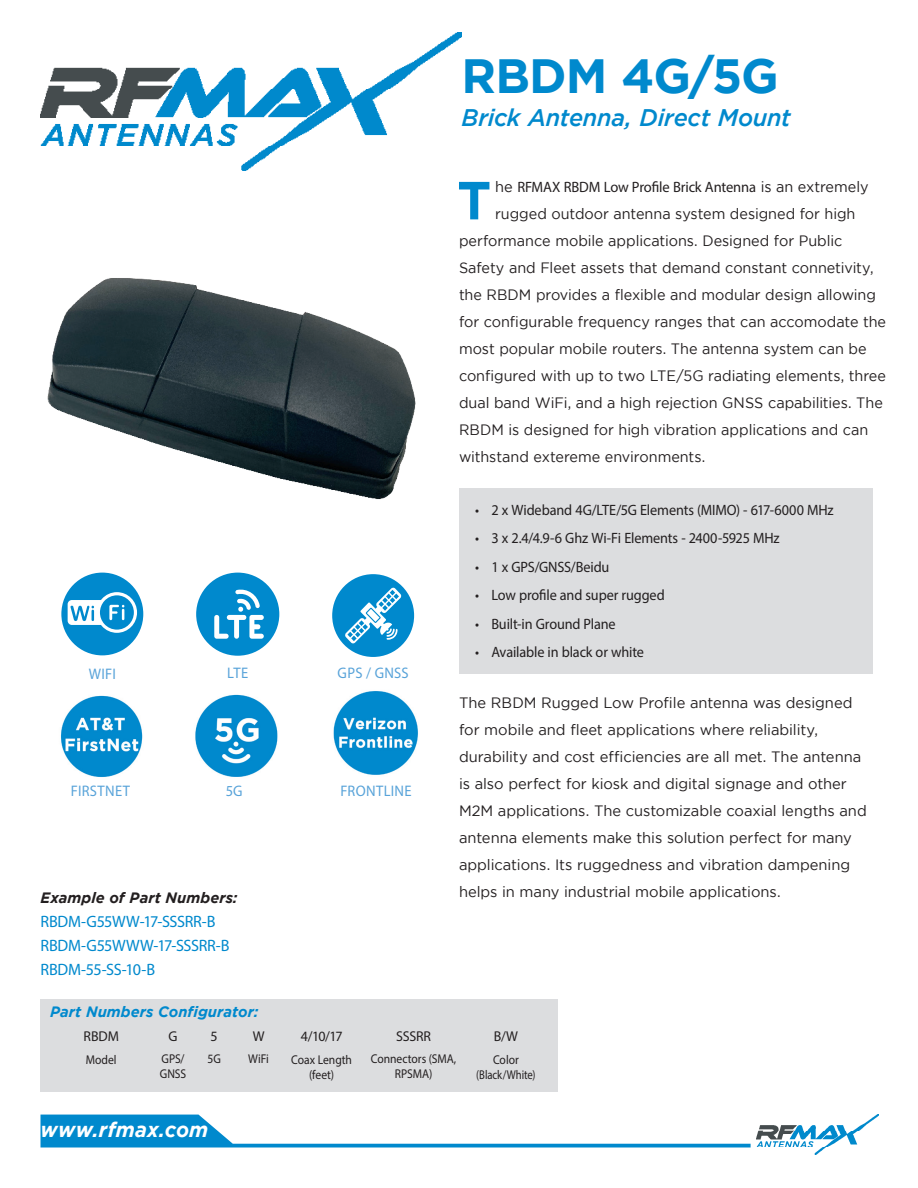
<style>
.page{position:relative;width:918px;height:1188px;background:#fff}
.page>*{position:absolute;margin:0;border:0;box-sizing:border-box;transform-origin:0 0}
.Body_text{font:700 53.55px "Gotham";color:#0089cd}
.t1{font:700 48px "Gotham";letter-spacing:-.02em;color:#0089cd}
.t2{font:italic 500 24px "Gotham";letter-spacing:-.01em;color:#0089cd}
.t3{font:italic 700 21px "Gotham";letter-spacing:.005em;color:#fff;scale:.96 1}
.t4{font:16.5px "Myriad Pro";letter-spacing:-.02em;color:#0089cd}
.t5{font:15.3px "Myriad Pro";letter-spacing:.02em;color:#58a3d9;scale:.95 1}
.Body_text-2{font:15px "Gotham";color:#231f20;scale:.96 1}
.Body_text-3{font:15px/27px "Gotham";color:#231f20}
.Bullets{font:15px "Myriad Pro";letter-spacing:-.01em;color:#231f20;scale:.95 1}
.Body_text-4{font:15px "Myriad Pro";letter-spacing:-.01em;color:#231f20}
.t6{font:italic 700 15px "Gotham";letter-spacing:.005em;color:#0089cd}
.t7{font:italic 700 15px "Gotham";letter-spacing:.005em;color:#231f20}
.t8{font:14.25px "Myriad Pro";letter-spacing:-.015em;color:#231f20}
.t9{font:12.75px/15px "Myriad Pro";color:#231f20;text-align:center;scale:.91 1}
.s1{font-family:"Gotham"}
</style>
<div class="page">
<div style="left:459px;top:488px;width:414px;height:186px;background:#dcdddf"></div>
<img style="left:40px;top:32px;width:421px;height:138px">
<img style="left:757px;top:1115px;width:122px;height:39px">
<svg style="left:40px;top:1115px;width:711px;height:33px"></svg>
<div style="left:61px;top:573px;width:82px;height:82px;background:#0089cd;border-radius:50%"></div>
<svg style="left:68px;top:592px;width:69px;height:41px"></svg>
<div style="left:332px;top:574px;width:82px;height:83px;background:#0089cd;border-radius:50%"></div>
<svg style="left:345px;top:587px;width:56px;height:57px"></svg>
<div style="left:196px;top:573px;width:83px;height:83px;background:#0089cd;border-radius:50%"></div>
<svg style="left:214px;top:589px;width:50px;height:50px"></svg>
<img style="left:47px;top:278px;width:369px;height:221px">
<div style="left:41px;top:999px;width:517px;height:93px;background:#dcdddf"></div>
<img style="left:195px;top:694px;width:83px;height:83px">
<img style="left:61px;top:695px;width:82px;height:82px">
<img style="left:333px;top:691px;width:85px;height:84px">
<p class="t1" style="left:461px;top:49px;width:319px">RBDM 4G/5G</p>
<p class="t2" style="left:461px;top:104px;width:331px">Brick Antenna, Direct Mount</p>
<p class="t5" style="left:89px;top:664px;width:30px">WIFI</p>
<p class="t5" style="left:227px;top:664px;width:24px">LTE</p>
<p class="t5" style="left:338px;top:664px;width:76px">GPS / GNSS</p>
<p class="t5" style="left:71px;top:781px;width:64px">FIRSTNET</p>
<p class="t5" style="left:226px;top:781px;width:19px">5G</p>
<p class="t5" style="left:341px;top:781px;width:76px">FRONTLINE</p>
<p class="t7" style="left:40px;top:889px;width:199px">Example of Part Numbers:</p>
<p class="t4" style="left:40px;top:911px;width:177px">RBDM-G55WW-17-SSSRR-B</p>
<p class="t4" style="left:40px;top:935px;width:191px">RBDM-G55WWW-17-SSSRR-B</p>
<p class="t4" style="left:40px;top:959px;width:116px">RBDM-55-SS-10-B</p>
<p class="Body_text" style="left:457px;top:169px;width:36px">T</p>
<p class="Body_text-4" style="left:495px;top:178px;width:375px"><span class="s1">he</span> RFMAX RBDM Low Profile Brick Antenna <span class="s1">is an extremely</span></p>
<p class="Body_text-2" style="left:495px;top:206px;width:377px">rugged outdoor antenna system designed for high</p>
<p class="Body_text-2" style="left:459px;top:233px;width:401px">performance mobile applications. Designed for Public</p>
<p class="Body_text-2" style="left:459px;top:260px;width:433px">Safety and Fleet assets that demand constant connetivity,</p>
<p class="Body_text-2" style="left:459px;top:287px;width:436px">the RBDM provides a flexible and modular design allowing</p>
<p class="Body_text-2" style="left:459px;top:314px;width:446px">for configurable frequency ranges that can accomodate the</p>
<p class="Body_text-2" style="left:459px;top:341px;width:426px">most popular mobile routers. The antenna system can be</p>
<p class="Body_text-2" style="left:459px;top:368px;width:446px">configured with up to two LTE/5G radiating elements, three</p>
<p class="Body_text-2" style="left:459px;top:395px;width:443px">dual band WiFi, and a high rejection GNSS capabilities. The</p>
<p class="Body_text-2" style="left:459px;top:422px;width:428px">RBDM is designed for high vibration applications and can</p>
<p class="Body_text-2" style="left:459px;top:449px;width:258px">withstand extereme environments.</p>
<p class="Bullets" style="left:475px;top:501px;width:379px">• 2 x Wideband 4G/LTE/5G Elements (MIMO) - 617-6000 MHz</p>
<p class="Bullets" style="left:475px;top:529px;width:322px">• 3 x 2.4/4.9-6 Ghz Wi-Fi Elements - 2400-5925 MHz</p>
<p class="Bullets" style="left:475px;top:558px;width:143px">• 1 x GPS/GNSS/Beidu</p>
<p class="Bullets" style="left:475px;top:586px;width:201px">• Low profile and super rugged</p>
<p class="Bullets" style="left:475px;top:615px;width:149px">• Built-in Ground Plane</p>
<p class="Bullets" style="left:475px;top:643px;width:179px">• Available in black or white</p>
<p class="Body_text-3" style="left:459px;top:689px;width:409px">The RBDM Rugged Low Profile antenna was designed for mobile and fleet applications where reliability, durability and cost efficiencies are all met. The antenna is also perfect for kiosk and digital signage and other M2M applications. The customizable coaxial lengths and antenna elements make this solution perfect for many applications. Its ruggedness and vibration dampening helps in many industrial mobile applications.</p>
<p class="t6" style="left:50px;top:1003px;width:210px">Part Numbers Configurator:</p>
<p class="t8" style="left:84px;top:1027px;width:37px">RBDM</p>
<p class="t8" style="left:169px;top:1027px;width:11px">G</p>
<p class="t8" style="left:211px;top:1027px;width:9px">5</p>
<p class="t8" style="left:253px;top:1027px;width:13px">W</p>
<p class="t8" style="left:301px;top:1027px;width:43px">4/10/17</p>
<p class="t8" style="left:396px;top:1028px;width:36px">SSSRR</p>
<p class="t8" style="left:494px;top:1027px;width:26px">B/W</p>
<p class="t9" style="left:86px;top:1052px;width:35px">Model</p>
<p class="t9" style="left:160px;top:1051px;width:30px;text-align:left">GPS/<br>GNSS</p>
<p class="t9" style="left:208px;top:1051px;width:16px">5G</p>
<p class="t9" style="left:248px;top:1051px;width:24px">WiFi</p>
<p class="t9" style="left:291px;top:1052px;width:68px">Coax Length (feet)</p>
<p class="t9" style="left:371px;top:1051px;width:95px">Connectors (SMA,<br>RPSMA)</p>
<p class="t9" style="left:476px;top:1052px;width:67px">Color (Black/White)</p>
<p class="t3" style="left:41px;top:1118px;width:176px">www.rfmax.com</p>
</div>
